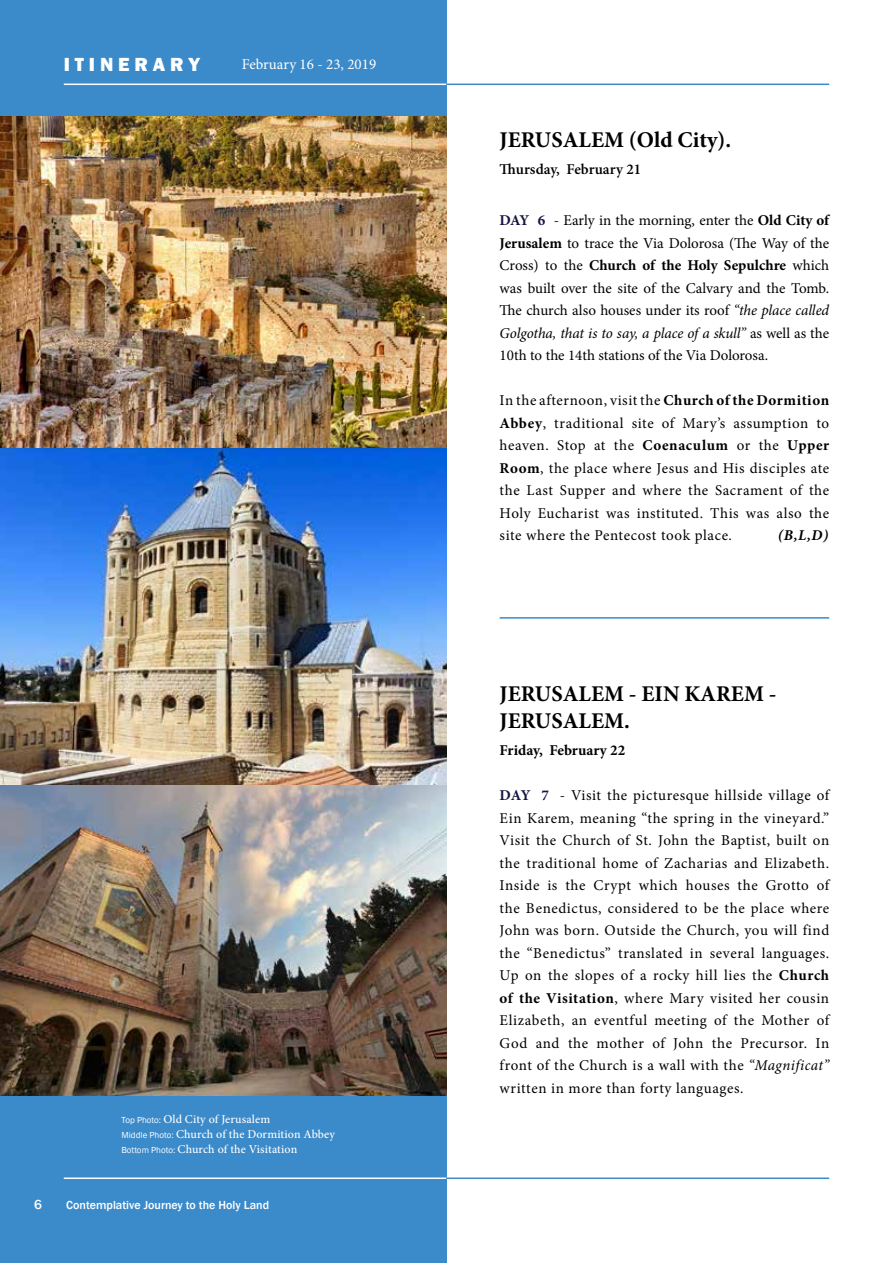
<style>
.page{position:relative;width:893px;height:1263px;background:#fff}
.page>*{position:absolute;margin:0;border:0;box-sizing:border-box;transform-origin:0 0}
.t1{font:700 22.5px/27px "Minion Pro";color:#000}
.t2{font:800 19.5px "Franklin Gothic";color:#fff}
.t3{font:15px/22.5px "Minion Pro";letter-spacing:.03em;color:#000;text-align:justify}
.t4{font:600 15px "Minion Pro";color:#000}
.t5{font:15px "Minion Pro";color:#fff}
.t6{font:700 15px "Minion Pro";color:#000}
.t7{font:italic 700 15px "Minion Pro";color:#000}
.t8{font:500 13.5px "Franklin Gothic";color:#fff}
.t9{font:500 12px/15px "Minion Pro";letter-spacing:.01em;color:#fff}
.t10{font:500 12px "Franklin Gothic";color:#fff}
.s1{font-family:"Franklin Gothic";font-weight:400;font-size:9px}
.s2{font-weight:700;color:#151540}
.s3{font-weight:700}
.s4{font-style:italic}
</style>
<div class="page">
<div style="left:0;top:0;width:446px;height:1263px;background:#3b8aca"></div>
<hr style="left:64px;top:84px;width:382px;height:1px;background:#fff">
<hr style="left:64px;top:1177px;width:382px;height:2px;background:#fff">
<hr style="left:446px;top:84px;width:383px;height:1px;background:#3b8aca">
<hr style="left:446px;top:1177px;width:383px;height:2px;background:#3b8aca">
<hr style="left:500px;top:617px;width:329px;height:2px;background:#3b8aca">
<img style="left:0;top:117px;width:446px;height:979px">
<h2 class="t2" style="left:64px;top:52px;width:138px">I T I N E R A R Y</h2>
<p class="t5" style="left:242px;top:54px;width:136px">February 16 - 23, 2019</p>
<p class="t9" style="left:122px;top:1112px;width:215px"><span class="s1">Top Photo:</span> Old City of Jerusalem<br><span class="s1">Middle Photo:</span> Church of the Dormition Abbey<br><span class="s1">Bottom Photo:</span> Church of the Visitation</p>
<p class="t8" style="left:34px;top:1196px;width:9px">6</p>
<p class="t10" style="left:66px;top:1197px;width:204px">Contemplative Journey to the Holy Land</p>
<h1 class="t1" style="left:500px;top:126px;width:233px">JERUSALEM (Old City).</h1>
<p class="t4" style="left:500px;top:159px;width:143px">Thursday, February 21</p>
<p class="t3" style="left:500px;top:209px;width:331px"><span class="s2">DAY 6</span> - Early in the morning, enter the <span class="s3">Old City of Jerusalem</span> to trace the Via Dolorosa (The Way of the Cross) to the <span class="s3">Church of the Holy Sepulchre</span> which was built over the site of the Calvary and the Tomb.<br>The church also houses under its roof <span class="s4">“the place called Golgotha, that is to say, a place of a skull”</span> as well as the 10th to the 14th stations of the Via Dolorosa.</p>
<p class="t3" style="left:500px;top:389px;width:331px">In the afternoon, visit the <span class="s3">Church of the Dormition Abbey</span>, traditional site of Mary’s assumption to heaven. Stop at the <span class="s3">Coenaculum</span> or the <span class="s3">Upper Room</span>, the place where Jesus and His disciples ate the Last Supper and where the Sacrament of the Holy Eucharist was instituted. This was also the site where the Pentecost took place.</p>
<p class="t7" style="left:778px;top:525px;width:52px">(B,L,D)</p>
<h1 class="t1" style="left:500px;top:680px;width:278px">JERUSALEM - EIN KAREM -<br>JERUSALEM.</h1>
<p class="t6" style="left:500px;top:740px;width:127px">Friday, February 22</p>
<p class="t3" style="left:500px;top:784px;width:331px"><span class="s2">DAY 7</span> - Visit the picturesque hillside village of Ein Karem, meaning “the spring in the vineyard.” Visit the Church of St. John the Baptist, built on the traditional home of Zacharias and Elizabeth.<br>Inside is the Crypt which houses the Grotto of the Benedictus, considered to be the place where John was born. Outside the Church, you will find the “Benedictus” translated in several languages.<br>Up on the slopes of a rocky hill lies the <span class="s3">Church of the Visitation</span>, where Mary visited her cousin Elizabeth, an eventful meeting of the Mother of God and the mother of John the Precursor. In front of the Church is a wall with the <span class="s4">“Magnificat” </span>written in more than forty languages.</p>
</div>
